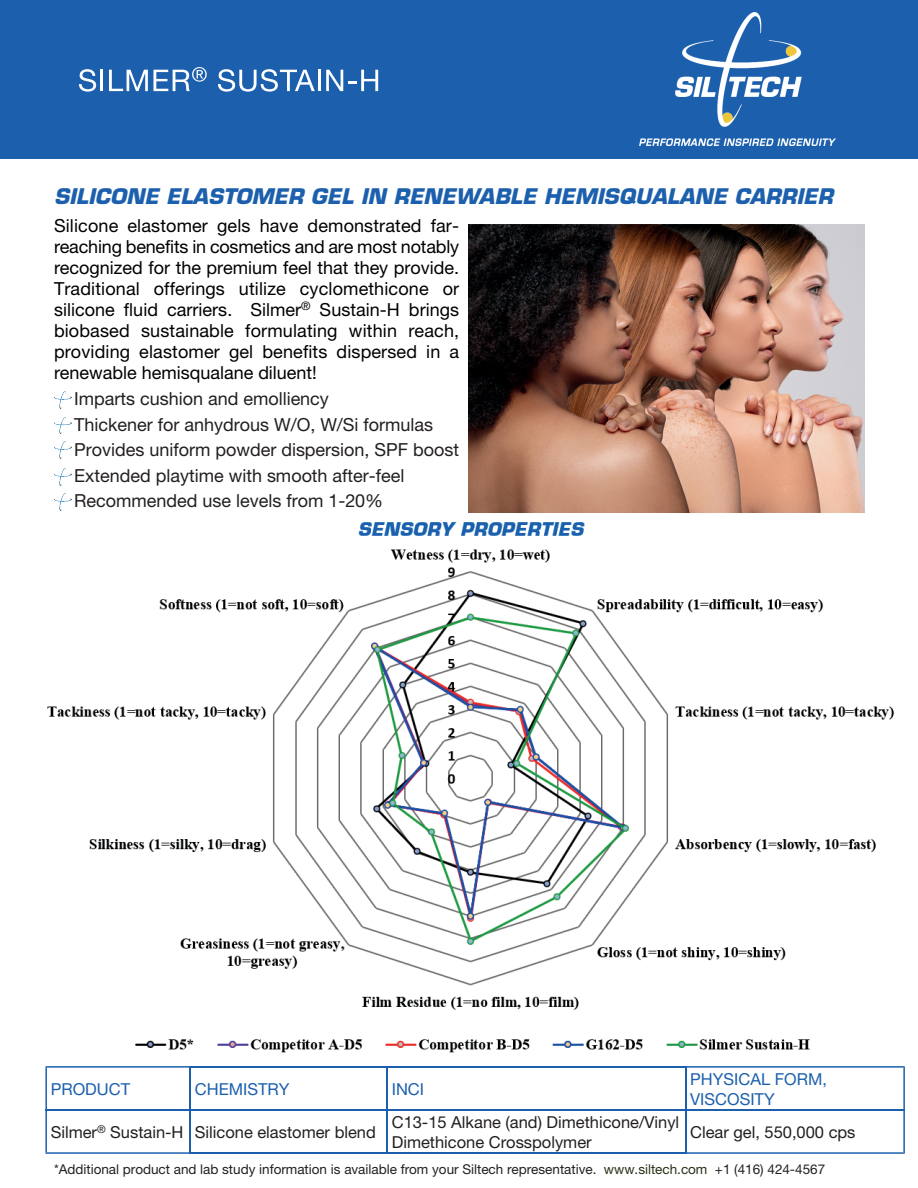
<style>
.page{position:relative;width:918px;height:1188px;background:#fff}
.page>*{position:absolute;margin:0;border:0;box-sizing:border-box;transform-origin:0 0}
.t1{font:italic 700 21px "Eurostile";color:#1c60ad}
.t2{font:18px/21px "Helvetica Neue";color:#000;text-align:justify}
.t3{font:18px/25.5px "Helvetica Neue";color:#231f20}
.t4{font:16.5px/19.2px "Helvetica Neue";color:#231f20}
.t5{font:16.5px/19.2px "Helvetica Neue";color:#1c60ad}
.t6{font:13.5px "Helvetica Neue";color:#231f20}
.s1{color:#273218}
</style>
<div class="page">
<img style="left:47px;top:489px;width:847px;height:564px">
<div style="left:0;top:0;width:918px;height:159px;background:#1c60ad"></div>
<img style="left:640px;top:13px;width:195px;height:133px">
<svg style="left:79px;top:69px;width:17px;height:23px"></svg>
<hr style="left:101px;top:70px;width:2px;height:21px;background:#fff">
<svg style="left:109px;top:67px;width:98px;height:24px"></svg>
<svg style="left:218px;top:69px;width:97px;height:23px"></svg>
<hr style="left:318px;top:70px;width:3px;height:21px;background:#fff">
<svg style="left:326px;top:70px;width:52px;height:21px"></svg>
<hr style="left:190px;top:1066px;width:198px;height:2px;background:#1c60ad">
<hr style="left:387px;top:1066px;width:299px;height:2px;background:#1c60ad">
<hr style="left:190px;top:1109px;width:198px;height:2px;background:#1c60ad">
<hr style="left:387px;top:1109px;width:299px;height:2px;background:#1c60ad">
<hr style="left:190px;top:1152px;width:198px;height:2px;background:#1c60ad">
<hr style="left:387px;top:1152px;width:299px;height:2px;background:#1c60ad">
<svg style="left:45px;top:1066px;width:145px;height:88px"></svg>
<hr style="left:190px;top:1066px;width:1px;height:45px;background:#1c60ad">
<hr style="left:190px;top:1109px;width:1px;height:45px;background:#1c60ad">
<hr style="left:387px;top:1066px;width:1px;height:45px;background:#1c60ad">
<hr style="left:387px;top:1109px;width:1px;height:45px;background:#1c60ad">
<svg style="left:685px;top:1066px;width:220px;height:88px"></svg>
<img style="left:54px;top:392px;width:17px;height:16px">
<img style="left:54px;top:417px;width:17px;height:17px">
<img style="left:54px;top:442px;width:17px;height:16px">
<img style="left:54px;top:469px;width:17px;height:16px">
<img style="left:54px;top:494px;width:17px;height:16px">
<img style="left:469px;top:225px;width:396px;height:288px">
<p class="t1" style="left:54px;top:188px;width:780px">SILICONE ELASTOMER GEL IN RENEWABLE HEMISQUALANE CARRIER</p>
<p class="t2" style="left:54px;top:217px;width:407px">Silicone elastomer gels have demonstrated far&shy;reaching benefits in cosmetics and are most notably recognized for the premium feel that they provide.<br>Traditional offerings utilize cyclomethicone or silicone fluid carriers. Silmer<sup>®</sup> Sustain-H brings biobased sustainable formulating within reach, providing elastomer gel benefits dispersed in a renewable hemisqualane diluent!</p>
<p class="t3" style="left:74px;top:388px;width:386px">Imparts cushion and emolliency<br>Thickener for anhydrous W/O, W/Si formulas Provides uniform powder dispersion, SPF boost Extended playtime with smooth after-feel Recommended use levels from 1-20%</p>
<p class="t5" style="left:51px;top:1081px;width:81px">PRODUCT</p>
<p class="t5" style="left:195px;top:1081px;width:96px">CHEMISTRY</p>
<p class="t5" style="left:392px;top:1081px;width:34px">INCI</p>
<p class="t5" style="left:690px;top:1071px;width:138px">PHYSICAL FORM,<br>VISCOSITY</p>
<p class="t4" style="left:51px;top:1124px;width:327px">Silmer<sup>®</sup> Sustain-H Silicone elastomer blend</p>
<p class="t4" style="left:392px;top:1115px;width:289px">C13-15 Alkane (and) Dimethicone/Vinyl<br>Dimethicone Crosspolymer</p>
<p class="t4" style="left:690px;top:1124px;width:167px">Clear gel, 550,000 cps</p>
<p class="t6" style="left:54px;top:1164px;width:773px">*Additional product and lab study information is available from your Siltech representative. <span class="s1">www.siltech.com</span> +1 (416) 424-4567</p>
</div>
